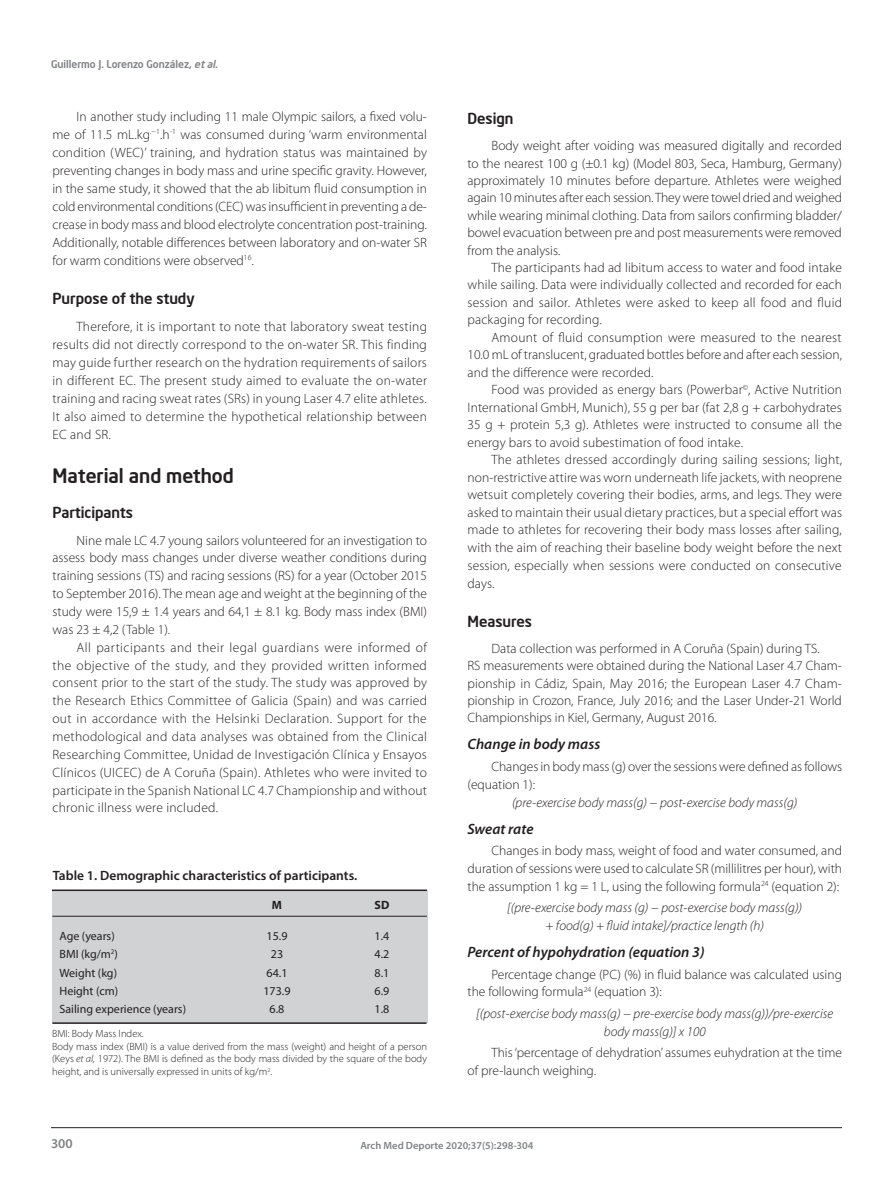
<style>
.page{position:relative;width:893px;height:1191px;background:#fff}
.page>*{position:absolute;margin:0;border:0;box-sizing:border-box;transform-origin:0 0}
.Subtítulo_1{font:500 19.5px "Neo Sans Intel";color:#231f20}
.Subtítulo_3{font:italic 600 15px "Myriad Pro";color:#231f20}
.Subtítulo_2{font:500 15px "Neo Sans Intel";color:#231f20}
.Subtítulo_2_1{font:500 15px "Neo Sans Intel";color:#231f20}
.C__de_texto{font:300 13.5px/18px "Myriad Pro";color:#231f20;text-align:justify}
.C__de_texto-2{font:italic 300 13.5px/18px "Myriad Pro";color:#231f20;text-align:center}
.Titol_Tabla{font:600 13.5px "Myriad Pro";color:#231f20}
.t1{font:600 13.5px "Myriad Pro";color:#808285}
.Taula_OK{font:12px "Myriad Pro";color:#231f20}
.Taula_OK-2{font:700 12px "Myriad Pro";color:#231f20}
.Peu_Taula{font:300 10.5px/12.6px "Myriad Pro";color:#231f20;text-align:justify}
.t2{font:500 10.5px "Neo Sans Intel";color:#808285}
.t3{font:600 10.5px "Myriad Pro";color:#808285}
.s1{font-style:italic}
</style>
<div class="page">
<hr style="left:51px;top:1127px;width:791px;height:1px;background:#231f20">
<div style="left:52px;top:890px;width:375px;height:133px;background:#d1d2d4"></div>
<hr style="left:52px;top:889px;width:375px;height:2px;background:#231f20">
<hr style="left:52px;top:916px;width:375px;height:1px;background:#231f20">
<hr style="left:52px;top:1022px;width:375px;height:1px;background:#231f20">
<p class="t2" style="left:51px;top:57px;width:171px">Guillermo J. Lorenzo González, <span class="s1">etal.</span></p>
<p class="C__de_texto" style="left:52px;top:107px;width:376px;text-indent:24px">In another study including 11 male Olympic sailors, a fixed volu&shy;me of 11.5 mL.kg<sup>.−1</sup>.h<sup>-1</sup> was consumed during ‘warm environmental condition (WEC)’ training, and hydration status was maintained by preventing changes in body mass and urine specific gravity. However, in the same study, it showed that the ab libitum fluid consumption in cold environmental conditions (CEC) was insufficient in preventing a de&shy;crease in body mass and blood electrolyte concentration post-training.<br>Additionally, notable differences between laboratory and on-water SR for warm conditions were observed<sup>16</sup>.</p>
<p class="Subtítulo_2" style="left:52px;top:289px;width:144px">Purpose of the study</p>
<p class="C__de_texto" style="left:52px;top:317px;width:376px;text-indent:24px">Therefore, it is important to note that laboratory sweat testing results did not directly correspond to the on-water SR. This finding may guide further research on the hydration requirements of sailors in different EC. The present study aimed to evaluate the on-water training and racing sweat rates (SRs) in young Laser 4.7 elite athletes.<br>It also aimed to determine the hypothetical relationship between EC and SR.</p>
<p class="Subtítulo_1" style="left:52px;top:464px;width:183px">Material and method</p>
<p class="Subtítulo_2_1" style="left:52px;top:503px;width:82px">Participants</p>
<p class="C__de_texto" style="left:52px;top:531px;width:376px;text-indent:24px">Nine male LC 4.7 young sailors volunteered for an investigation to assess body mass changes under diverse weather conditions during training sessions (TS) and racing sessions (RS) for a year (October 2015 to September 2016). The mean age and weight at the beginning of the study were 15,9 ± 1.4 years and 64,1 ± 8.1 kg. Body mass index (BMI) was 23 ± 4,2 (Table 1).</p>
<p class="C__de_texto" style="left:52px;top:638px;width:376px;text-indent:24px">All participants and their legal guardians were informed of the objective of the study, and they provided written informed consent prior to the start of the study. The study was approved by the Research Ethics Committee of Galicia (Spain) and was carried out in accordance with the Helsinki Declaration. Support for the methodological and data analyses was obtained from the Clinical Researching Committee, Unidad de Investigación Clínica y Ensayos Clínicos (UICEC) de A Coruña (Spain). Athletes who were invited to participate in the Spanish National LC 4.7 Championship and without chronic illness were included.</p>
<p class="Titol_Tabla" style="left:53px;top:867px;width:306px">Table 1. Demographic characteristics of participants.</p>
<p class="Taula_OK-2" style="left:272px;top:897px;width:12px">M</p>
<p class="Taula_OK-2" style="left:375px;top:897px;width:16px">SD</p>
<p class="Taula_OK" style="left:60px;top:928px;width:57px">Age (years)</p>
<p class="Taula_OK" style="left:267px;top:928px;width:22px">15.9</p>
<p class="Taula_OK" style="left:375px;top:928px;width:16px">1.4</p>
<p class="Taula_OK" style="left:60px;top:947px;width:60px">BMI (kg/m<sup>2</sup>)</p>
<p class="Taula_OK" style="left:271px;top:947px;width:14px">23</p>
<p class="Taula_OK" style="left:375px;top:947px;width:16px">4.2</p>
<p class="Taula_OK" style="left:60px;top:965px;width:59px">Weight (kg)</p>
<p class="Taula_OK" style="left:267px;top:965px;width:22px">64.1</p>
<p class="Taula_OK" style="left:375px;top:965px;width:16px">8.1</p>
<p class="Taula_OK" style="left:60px;top:983px;width:60px">Height (cm)</p>
<p class="Taula_OK" style="left:263px;top:983px;width:29px">173.9</p>
<p class="Taula_OK" style="left:375px;top:983px;width:16px">6.9</p>
<p class="Taula_OK" style="left:60px;top:1002px;width:128px">Sailing experience (years)</p>
<p class="Taula_OK" style="left:270px;top:1002px;width:16px">6.8</p>
<p class="Taula_OK" style="left:375px;top:1002px;width:16px">1.8</p>
<p class="Peu_Taula" style="left:52px;top:1027px;width:93px">BMI: Body Mass Index.</p>
<p class="Peu_Taula" style="left:52px;top:1040px;width:376px">Body mass index (BMI) is a value derived from the mass (weight) and height of a person (Keys <span class="s1">et al,</span> 1972). The BMI is defined as the body mass divided by the square of the body height, and is universally expressed in units of kg/m<sup>2</sup>.</p>
<p class="Subtítulo_2" style="left:467px;top:109px;width:48px">Design</p>
<p class="C__de_texto" style="left:467px;top:137px;width:376px;line-height:17.4px;text-indent:24px">Body weight after voiding was measured digitally and recorded to the nearest 100 g (±0.1 kg) (Model 803, Seca, Hamburg, Germany) approximately 10 minutes before departure. Athletes were weighed again 10 minutes after each session. They were towel dried and weighed while wearing minimal clothing. Data from sailors confirming bladder/ bowel evacuation between pre and post measurements were removed from the analysis.</p>
<p class="C__de_texto" style="left:467px;top:259px;width:376px;line-height:17.4px;text-indent:24px">The participants had ad libitum access to water and food intake while sailing. Data were individually collected and recorded for each session and sailor. Athletes were asked to keep all food and fluid packaging for recording.</p>
<p class="C__de_texto" style="left:467px;top:328px;width:376px;line-height:17.4px;text-indent:24px">Amount of fluid consumption were measured to the nearest 10.0 mL of translucent, graduated bottles before and after each session, and the difference were recorded.</p>
<p class="C__de_texto" style="left:467px;top:381px;width:376px;line-height:17.5px;text-indent:24px">Food was provided as energy bars (Powerbar<sup>©</sup>, Active Nutrition International GmbH, Munich), 55 g per bar (fat 2,8 g + carbohydrates 35 g + protein 5,3 g). Athletes were instructed to consume all the energy bars to avoid subestimation of food intake.</p>
<p class="C__de_texto" style="left:467px;top:451px;width:376px;line-height:17.5px;text-indent:24px">The athletes dressed accordingly during sailing sessions; light, non-restrictive attire was worn underneath life jackets, with neoprene wetsuit completely covering their bodies, arms, and legs. They were asked to maintain their usual dietary practices, but a special effort was made to athletes for recovering their body mass losses after sailing, with the aim of reaching their baseline body weight before the next session, especially when sessions were conducted on consecutive days.</p>
<p class="Subtítulo_2" style="left:467px;top:612px;width:66px">Measures</p>
<p class="C__de_texto" style="left:491px;top:639px;width:330px">Data collection was performed in A Coruña (Spain) during TS.</p>
<p class="C__de_texto" style="left:467px;top:657px;width:376px;line-height:17.4px">RS measurements were obtained during the National Laser 4.7 Cham&shy;pionship in Cádiz, Spain, May 2016; the European Laser 4.7 Cham&shy;pionship in Crozon, France, July 2016; and the Laser Under-21 World Championships in Kiel, Germany, August 2016.</p>
<p class="Subtítulo_3" style="left:467px;top:734px;width:134px">Change in body mass</p>
<p class="C__de_texto" style="left:467px;top:757px;width:376px;text-indent:24px">Changes in body mass (g) over the sessions were defined as follows (equation 1):</p>
<p class="C__de_texto-2" style="left:512px;top:793px;width:287px">(pre-exercise body mass(g) − post-exercise body mass(g)</p>
<p class="Subtítulo_3" style="left:467px;top:819px;width:68px">Sweat rate</p>
<p class="C__de_texto" style="left:467px;top:842px;width:376px;line-height:17.5px;text-indent:24px">Changes in body mass, weight of food and water consumed, and duration of sessions were used to calculate SR (millilitres per hour), with the assumption 1 kg = 1 L, using the following formula<sup>24</sup> (equation 2):</p>
<p class="C__de_texto-2" style="left:507px;top:898px;width:296px">[(pre-exercise body mass (g) − post-exercise body mass(g)) + food(g) + fluid intake]/practice length (h)</p>
<p class="Subtítulo_3" style="left:467px;top:942px;width:239px">Percent of hypohydration (equation 3)</p>
<p class="C__de_texto" style="left:467px;top:965px;width:376px;line-height:17.5px;text-indent:24px">Percentage change (PC) (%) in fluid balance was calculated using the following formula<sup>24</sup> (equation 3):</p>
<p class="C__de_texto-2" style="left:476px;top:1004px;width:358px;line-height:17.5px">[(post-exercise body mass(g) − pre-exercise body mass(g))/pre-exercise body mass(g)] x 100</p>
<p class="C__de_texto" style="left:467px;top:1043px;width:376px;text-indent:24px">This ‘percentage of dehydration’ assumes euhydration at the time of pre-launch weighing.</p>
<p class="t1" style="left:51px;top:1135px;width:23px">300</p>
<p class="t3" style="left:360px;top:1138px;width:175px">Arch Med Deporte 2020;37(5):298-304</p>
</div>
